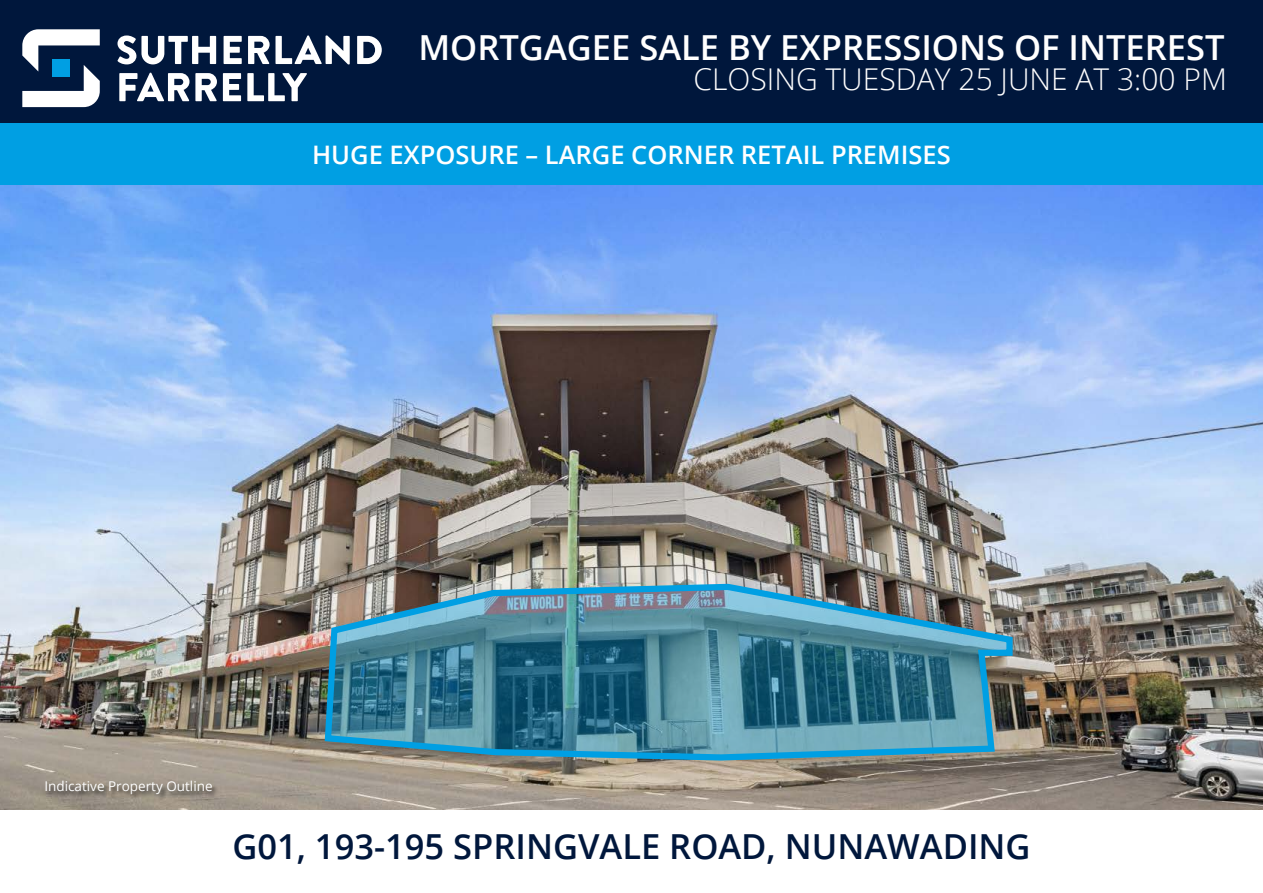
<style>
.page{position:relative;width:1263px;height:893px;background:#fff}
.page>*{position:absolute;margin:0;border:0;box-sizing:border-box;transform-origin:0 0}
.t1{font:600 34.5px "Open Sans";color:#00173c}
.t2{font:600 34.5px "Open Sans";color:#fff}
.t3{font:300 30px "Open Sans";color:#fff}
.t4{font:600 25.5px "Open Sans";color:#fff}
.t5{font:13.5px "Open Sans";color:#fff}
</style>
<div class="page">
<img style="left:0;top:185px;width:1263px;height:625px">
<img style="left:321px;top:581px;width:695px;height:183px">
<div style="left:0;top:0;width:1263px;height:123px;background:#00173c"></div>
<svg style="left:22px;top:29px;width:78px;height:78px"></svg>
<svg style="left:117px;top:35px;width:99px;height:29px"></svg>
<svg style="left:224px;top:36px;width:18px;height:28px"></svg>
<svg style="left:248px;top:35px;width:102px;height:29px"></svg>
<svg style="left:357px;top:36px;width:25px;height:28px"></svg>
<svg style="left:119px;top:73px;width:70px;height:28px"></svg>
<svg style="left:195px;top:73px;width:22px;height:28px"></svg>
<svg style="left:223px;top:73px;width:18px;height:28px"></svg>
<svg style="left:247px;top:73px;width:60px;height:28px"></svg>
<div style="left:0;top:123px;width:1263px;height:62px;background:#009fe3"></div>
<div style="left:45px;top:780px;width:174px;height:21px;background:#000;opacity:.75"></div>
<h1 class="t2" style="left:418px;top:24px;width:808px">MORTGAGEE SALE BY EXPRESSIONS OF INTEREST</h1>
<p class="t3" style="left:693px;top:58px;width:535px">CLOSING TUESDAY 25 JUNE AT 3:00 PM</p>
<p class="t4" style="left:312px;top:137px;width:640px">HUGE EXPOSURE – LARGE CORNER RETAIL PREMISES</p>
<p class="t5" style="left:44px;top:777px;width:170px">Indicative Property Outline</p>
<h1 class="t1" style="left:232px;top:823px;width:800px">G01, 193-195 SPRINGVALE ROAD, NUNAWADING</h1>
</div>
